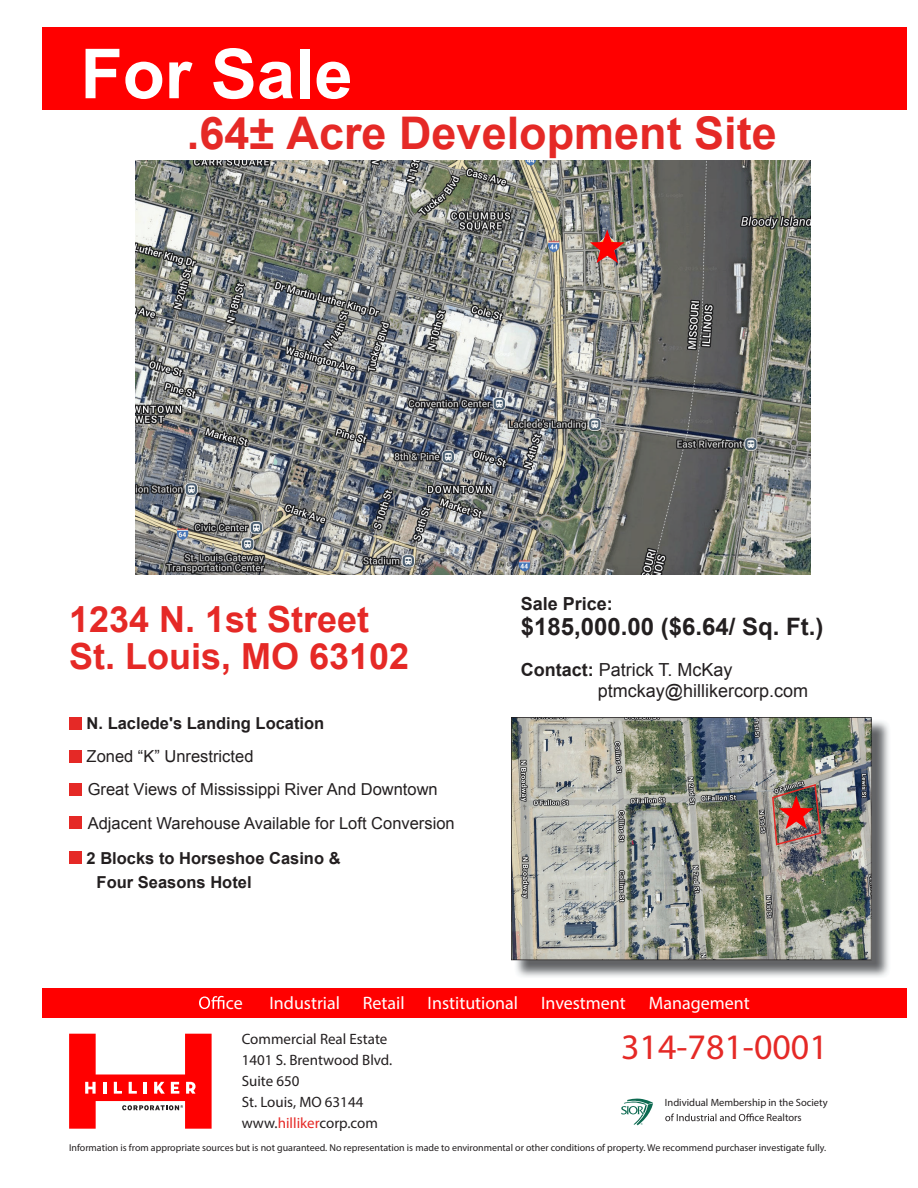
<style>
.page{position:relative;width:918px;height:1188px;background:#fff}
.page>*{position:absolute;margin:0;border:0;box-sizing:border-box;transform-origin:0 0}
.t1{font:700 69px "Arial";color:#fff}
.t2{font:700 45px "Arial";color:#e52926}
.t3{font:700 36px/37.5px "Arial";color:#e52926}
.t4{font:36px "Myriad Pro";color:#e52926}
.t5{font:700 24px "Arial";color:#231f20}
.t6{font:18px "Myriad Pro";color:#fff}
.t7{font:18px/21px "Arial";color:#231f20}
.t8{font:700 18px "Arial";color:#231f20}
.t9{font:16.5px/33.3px "Arial";color:#231f20}
.t10{font:700 16.5px/24px "Arial";color:#231f20}
.t11{font:15px/21px "Myriad Pro";color:#231f20}
.t12{font:10.5px/15px "Myriad Pro";color:#231f20}
.t13{font:10.05px "Myriad Pro";color:#231f20}
.s1{font-weight:700}
.s2{color:#e52926}
</style>
<div class="page">
<div style="left:42px;top:988px;width:864px;height:30px;background:#f00"></div>
<svg style="left:199px;top:996px;width:25px;height:13px"></svg>
<svg style="left:665px;top:1114px;width:89px;height:7px"></svg>
<svg style="left:621px;top:1098px;width:32px;height:27px"></svg>
<svg style="left:69px;top:1034px;width:143px;height:95px"></svg>
<div style="left:42px;top:27px;width:864px;height:83px;background:#f00"></div>
<div style="left:70px;top:717px;width:12px;height:12px;background:#e52926"></div>
<div style="left:70px;top:750px;width:12px;height:12px;background:#e52926"></div>
<div style="left:70px;top:783px;width:12px;height:12px;background:#e52926"></div>
<div style="left:70px;top:816px;width:12px;height:13px;background:#e52926"></div>
<div style="left:70px;top:851px;width:12px;height:13px;background:#e52926"></div>
<img style="left:514px;top:721px;width:375px;height:256px">
<img style="left:511px;top:717px;width:361px;height:243px">
<img style="left:135px;top:161px;width:675px;height:413px">
<svg style="left:590px;top:230px;width:35px;height:33px"></svg>
<img style="left:771px;top:783px;width:51px;height:63px">
<h1 class="t1" style="left:80px;top:29px;width:274px">For Sale</h1>
<h2 class="t2" style="left:187px;top:103px;width:591px">.64± Acre Development Site</h2>
<h3 class="t3" style="left:69px;top:602px;width:342px">1234 N. 1st Street<br>St. Louis, MO 63102</h3>
<h3 class="t10" style="left:87px;top:712px;width:239px">N. Laclede's Landing Location</h3>
<h3 class="t9" style="left:87px;top:740px;width:370px">Zoned “K” Unrestricted<br>Great Views of Mississippi River And Downtown<br>Adjacent Warehouse Available for Loft Conversion</h3>
<h3 class="t10" style="left:97px;top:847px;width:245px;text-indent:-10px">2 Blocks to Horseshoe Casino &amp;<br>Four Seasons Hotel</h3>
<h3 class="t8" style="left:521px;top:591px;width:94px">Sale Price:</h3>
<h3 class="t5" style="left:521px;top:611px;width:304px">$185,000.00 ($6.64/ Sq. Ft.)</h3>
<h3 class="t7" style="left:598px;top:659px;width:212px;text-indent:-77px"><span class="s1">Contact:</span> Patrick T. McKay ptmckay@hillikercorp.com</h3>
<h3 class="t6" style="left:226px;top:992px;width:18px">ce</h3>
<h3 class="t6" style="left:269px;top:992px;width:72px">Industrial</h3>
<h3 class="t6" style="left:363px;top:992px;width:43px">Retail</h3>
<h3 class="t6" style="left:428px;top:992px;width:92px">Institutional</h3>
<h3 class="t6" style="left:541px;top:992px;width:86px">Investment</h3>
<h3 class="t6" style="left:649px;top:992px;width:102px">Management</h3>
<h3 class="t4" style="left:621px;top:1025px;width:208px">314-781-0001</h3>
<h3 class="t11" style="left:242px;top:1029px;width:152px">Commercial Real Estate<br>1401 S. Brentwood Blvd.<br>Suite 650<br>St. Louis, MO 63144 www.<span class="s2">hilliker</span>corp.com</h3>
<p class="t12" style="left:754px;top:1095px;width:75px;text-indent:-90px">Individual Membership in the Society ce Realtors</p>
<p class="t13" style="left:69px;top:1141px;width:759px">Information is from appropriate sources but is not guaranteed. No representation is made to environmental or other conditions of property. We recommend purchaser investigate fully.</p>
</div>
